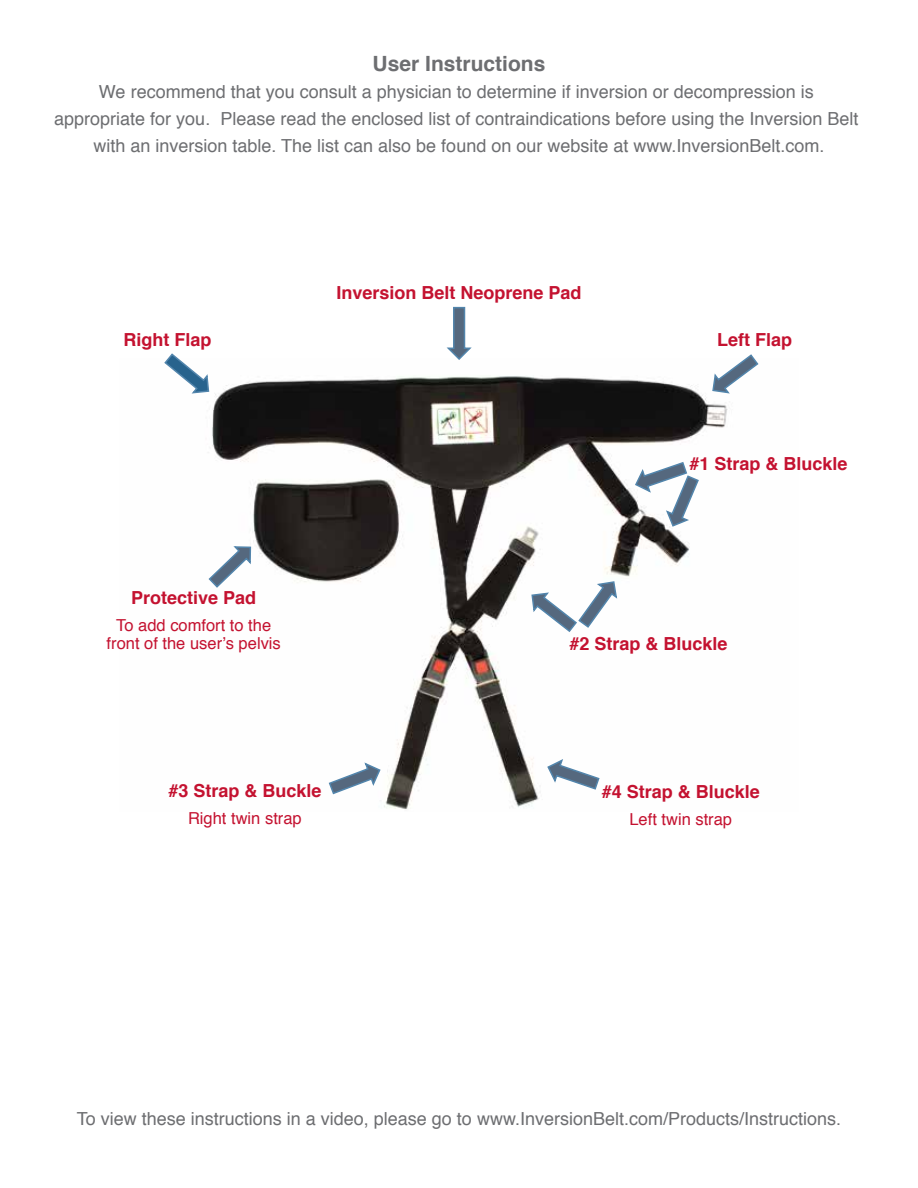
<style>
.page{position:relative;width:918px;height:1188px;background:#fff}
.page>*{position:absolute;margin:0;border:0;box-sizing:border-box;transform-origin:0 0}
.t1{font:700 21px "Helvetica";color:#6d6e71}
.t2{font:18px/27px "Helvetica";color:#6d6e71;text-align:center}
.t3{font:700 18px "Helvetica";color:#c41230}
.t4{font:16.5px/18px "Helvetica";color:#c41230;text-align:center}
</style>
<div class="page">
<img style="left:212px;top:376px;width:516px;height:434px">
<svg style="left:164px;top:353px;width:46px;height:41px"></svg>
<svg style="left:711px;top:354px;width:48px;height:41px"></svg>
<svg style="left:446px;top:306px;width:26px;height:54px"></svg>
<svg style="left:208px;top:545px;width:44px;height:44px"></svg>
<svg style="left:546px;top:757px;width:55px;height:34px"></svg>
<svg style="left:328px;top:761px;width:54px;height:34px"></svg>
<svg style="left:531px;top:580px;width:87px;height:53px"></svg>
<svg style="left:634px;top:461px;width:66px;height:67px"></svg>
<p class="t1" style="left:373px;top:47px;width:174px">User Instructions</p>
<p class="t2" style="left:54px;top:79px;width:806px">We recommend that you consult a physician to determine if inversion or decompression is appropriate for you. Please read the enclosed list of contraindications before using the Inversion Belt with an inversion table. The list can also be found on our website at www.InversionBelt.com.</p>
<p class="t3" style="left:124px;top:325px;width:90px">Right Flap</p>
<p class="t3" style="left:131px;top:583px;width:127px">Protective Pad</p>
<p class="t4" style="left:107px;top:617px;width:176px">To add comfort to the front of the user’s pelvis</p>
<p class="t3" style="left:336px;top:278px;width:247px">Inversion Belt Neoprene Pad</p>
<p class="t3" style="left:717px;top:325px;width:77px">Left Flap</p>
<p class="t3" style="left:690px;top:449px;width:160px">#1 Strap &amp; Bluckle</p>
<p class="t3" style="left:570px;top:629px;width:160px">#2 Strap &amp; Bluckle</p>
<p class="t3" style="left:168px;top:776px;width:155px">#3 Strap &amp; Buckle</p>
<p class="t4" style="left:188px;top:810px;width:115px">Right twin strap</p>
<p class="t3" style="left:602px;top:777px;width:160px">#4 Strap &amp; Bluckle</p>
<p class="t4" style="left:629px;top:810px;width:104px">Left twin strap</p>
<p class="t2" style="left:77px;top:1105px;width:766px">To view these instructions in a video, please go to www.InversionBelt.com/Products/Instructions.</p>
</div>
